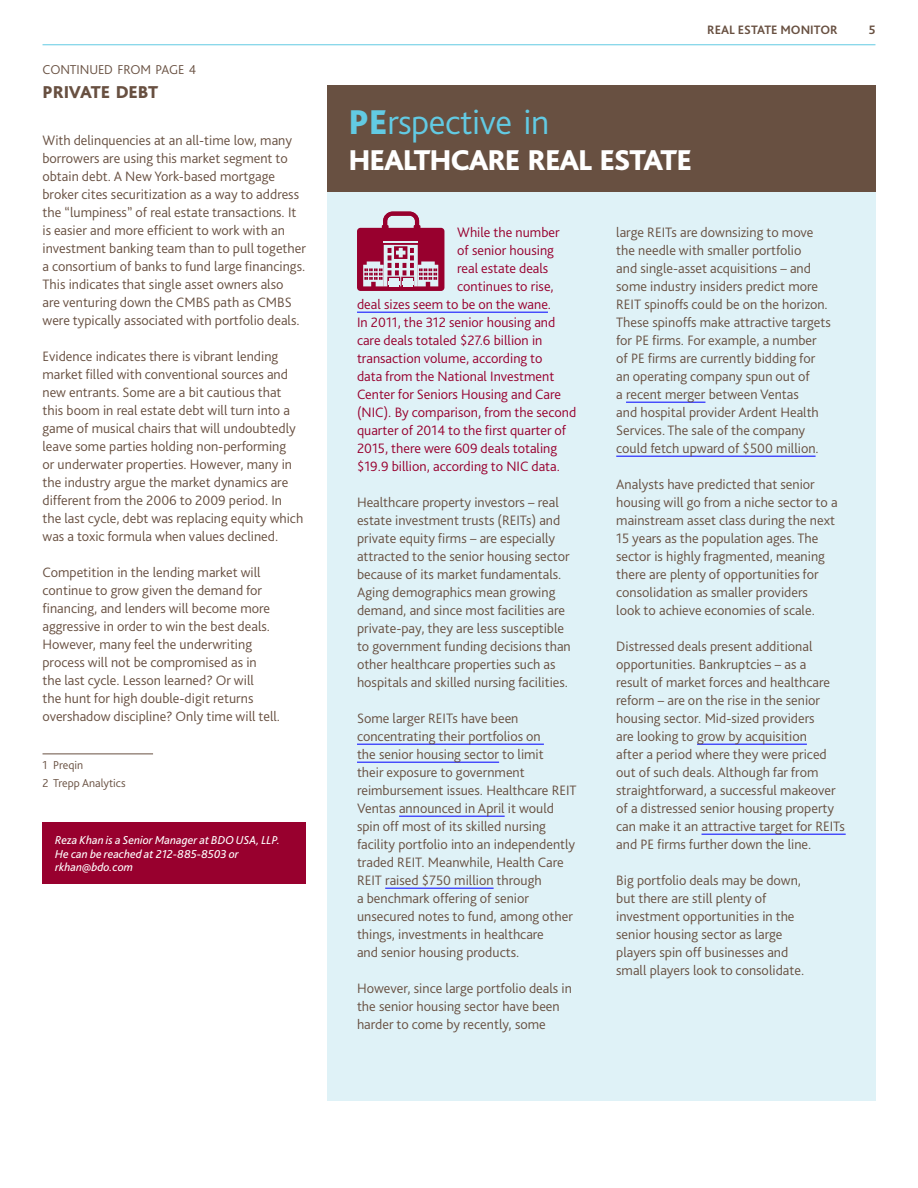
<style>
.page{position:relative;width:918px;height:1188px;background:#fff}
.page>*{position:absolute;margin:0;border:0;box-sizing:border-box;transform-origin:0 0}
.t1{font:300 36px "Bliss Pro";letter-spacing:-.01em;color:#62cae3}
.t2{font:800 30px "Bliss Pro";letter-spacing:-.04em;color:#fff}
.t3{font:800 18px "Bliss Pro";letter-spacing:-.01em;color:#685041}
.t4{font:300 14.25px/18px "Bliss Pro";color:#685041}
.t5{font:300 14.25px "Bliss Pro";color:#98002e}
.t6{font:300 13.5px "Bliss Pro";letter-spacing:-.005em;color:#685041}
.t7{font:700 12.75px "Bliss Pro";color:#685041}
.t8{font:italic 12px/13.5px "Bliss Pro";color:#fff}
.t9{font:300 12px/18px "Bliss Pro";color:#685041}
.s1{font-weight:800}
</style>
<div class="page">
<hr style="left:43px;top:44px;width:832px;height:1px;background:#62cae3">
<hr style="left:43px;top:754px;width:110px;height:1px;background:#685041">
<div style="left:43px;top:822px;width:263px;height:62px;background:#98002e"></div>
<div style="left:327px;top:141px;width:548px;height:960px;background:#dff2f7"></div>
<div style="left:327px;top:85px;width:548px;height:106px;background:#685041"></div>
<div style="left:357px;top:228px;width:87px;height:63px;background:#98002e;border-radius:3px"></div>
<svg style="left:382px;top:212px;width:38px;height:16px"></svg>
<hr style="left:357px;top:312px;width:191px;height:1px;background:#00f">
<hr style="left:357px;top:744px;width:187px;height:1px;background:#00f">
<hr style="left:357px;top:762px;width:142px;height:1px;background:#00f">
<hr style="left:399px;top:816px;width:106px;height:1px;background:#00f">
<hr style="left:385px;top:888px;width:109px;height:1px;background:#00f">
<hr style="left:626px;top:402px;width:79px;height:1px;background:#00f">
<hr style="left:616px;top:456px;width:200px;height:1px;background:#00f">
<hr style="left:697px;top:744px;width:110px;height:1px;background:#00f">
<hr style="left:702px;top:834px;width:144px;height:1px;background:#00f">
<hr style="left:384px;top:241px;width:34px;height:2px;background:#dff2f7">
<svg style="left:363px;top:245px;width:75px;height:41px"></svg>
<p class="t6" style="left:43px;top:61px;width:155px">CONTINUED FROM PAGE 4</p>
<p class="t3" style="left:43px;top:81px;width:117px">PRIVATE DEBT</p>
<p class="t4" style="left:43px;top:131px;width:265px">With delinquencies at an all-time low, many borrowers are using this market segment to obtain debt. A New York-based mortgage broker cites securitization as a way to address the “lumpiness” of real estate transactions. It is easier and more efficient to work with an investment banking team than to pull together a consortium of banks to fund large financings.<br>This indicates that single asset owners also<br>are venturing down the CMBS path as CMBS were typically associated with portfolio deals.</p>
<p class="t4" style="left:43px;top:347px;width:262px">Evidence indicates there is vibrant lending market filled with conventional sources and new entrants. Some are a bit cautious that this boom in real estate debt will turn into a game of musical chairs that will undoubtedly leave some parties holding non-performing<br>or underwater properties. However, many in the industry argue the market dynamics are different from the 2006 to 2009 period. In the last cycle, debt was replacing equity which was a toxic formula when values declined.</p>
<p class="t4" style="left:43px;top:563px;width:239px">Competition in the lending market will continue to grow given the demand for financing, and lenders will become more aggressive in order to win the best deals.<br>However, many feel the underwriting process will not be compromised as in<br>the last cycle. Lesson learned? Or will<br>the hunt for high double-digit returns overshadow discipline? Only time will tell.</p>
<p class="t9" style="left:43px;top:756px;width:85px">1 Preqin<br>2 Trepp Analytics</p>
<p class="t8" style="left:55px;top:833px;width:226px">Reza Khan is a Senior Manager at BDO USA, LLP.<br>He can be reached at 212-885-8503 or rkhan@bdo.com</p>
<p class="t7" style="left:707px;top:22px;width:132px">REAL ESTATE MONITOR</p>
<p class="t7" style="left:869px;top:22px;width:8px">5</p>
<h1 class="t1" style="left:349px;top:99px;width:202px"><span class="s1">PE</span>rspective in</h1>
<h2 class="t2" style="left:349px;top:141px;width:345px">HEALTHCARE REAL ESTATE</h2>
<p class="t5" style="left:457px;top:224px;width:104px">While the number</p>
<p class="t5" style="left:457px;top:242px;width:98px">of senior housing</p>
<p class="t5" style="left:457px;top:260px;width:93px">real estate deals</p>
<p class="t5" style="left:457px;top:278px;width:98px">continues to rise,</p>
<p class="t5" style="left:357px;top:296px;width:196px">deal sizes seem to be on the wane.</p>
<p class="t5" style="left:357px;top:314px;width:200px">In 2011, the 312 senior housing and</p>
<p class="t5" style="left:357px;top:332px;width:187px">care deals totaled $27.6 billion in</p>
<p class="t5" style="left:357px;top:350px;width:187px">transaction volume, according to</p>
<p class="t5" style="left:357px;top:368px;width:199px">data from the National Investment</p>
<p class="t5" style="left:357px;top:386px;width:206px">Center for Seniors Housing and Care</p>
<p class="t5" style="left:357px;top:404px;width:221px">(NIC). By comparison, from the second</p>
<p class="t5" style="left:357px;top:422px;width:211px">quarter of 2014 to the first quarter of</p>
<p class="t5" style="left:357px;top:440px;width:202px">2015, there were 609 deals totaling</p>
<p class="t5" style="left:357px;top:458px;width:204px">$19.9 billion, according to NIC data.</p>
<p class="t4" style="left:357px;top:493px;width:215px">Healthcare property investors – real estate investment trusts (REITs) and private equity firms – are especially attracted to the senior housing sector because of its market fundamentals.<br>Aging demographics mean growing demand, and since most facilities are private-pay, they are less susceptible to government funding decisions than other healthcare properties such as hospitals and skilled nursing facilities.</p>
<p class="t4" style="left:357px;top:709px;width:221px">Some larger REITs have been concentrating their portfolios on<br>the senior housing sector to limit<br>their exposure to government reimbursement issues. Healthcare REIT Ventas announced in April it would spin off most of its skilled nursing facility portfolio into an independently traded REIT. Meanwhile, Health Care REIT raised $750 million through<br>a benchmark offering of senior unsecured notes to fund, among other things, investments in healthcare<br>and senior housing products.</p>
<p class="t4" style="left:357px;top:979px;width:216px">However, since large portfolio deals in the senior housing sector have been harder to come by recently, some</p>
<p class="t4" style="left:616px;top:223px;width:216px">large REITs are downsizing to move the needle with smaller portfolio<br>and single-asset acquisitions – and some industry insiders predict more REIT spinoffs could be on the horizon.<br>These spinoffs make attractive targets for PE firms. For example, a number of PE firms are currently bidding for an operating company spun out of<br>a recent merger between Ventas<br>and hospital provider Ardent Health Services. The sale of the company could fetch upward of $500 million.</p>
<p class="t4" style="left:616px;top:475px;width:223px">Analysts have predicted that senior housing will go from a niche sector to a mainstream asset class during the next 15 years as the population ages. The sector is highly fragmented, meaning there are plenty of opportunities for consolidation as smaller providers<br>look to achieve economies of scale.</p>
<p class="t4" style="left:616px;top:637px;width:230px">Distressed deals present additional opportunities. Bankruptcies – as a<br>result of market forces and healthcare reform – are on the rise in the senior housing sector. Mid-sized providers<br>are looking to grow by acquisition<br>after a period where they were priced out of such deals. Although far from straightforward, a successful makeover of a distressed senior housing property can make it an attractive target for REITs and PE firms further down the line.</p>
<p class="t4" style="left:616px;top:871px;width:189px">Big portfolio deals may be down, but there are still plenty of investment opportunities in the senior housing sector as large players spin off businesses and small players look to consolidate.</p>
</div>
